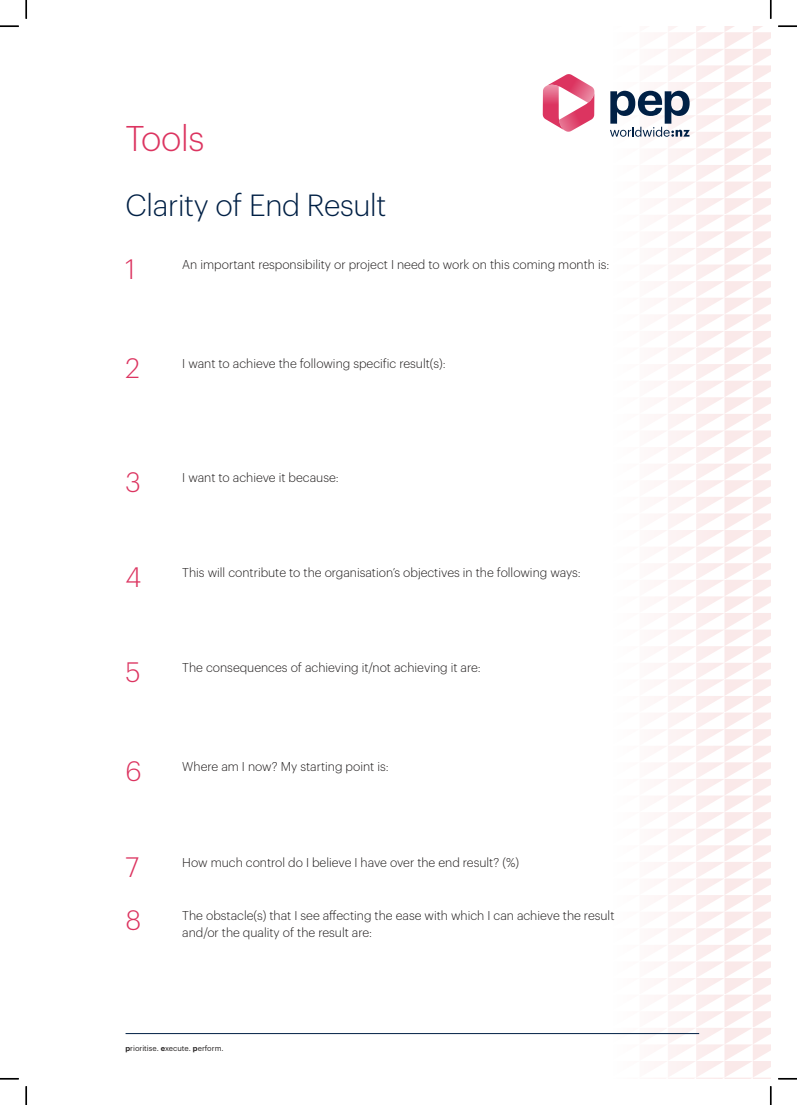
<style>
.page{position:relative;width:797px;height:1105px;background:#fff}
.page>*{position:absolute;margin:0;border:0;box-sizing:border-box;transform-origin:0 0}
.t1{font:300 35px "Graphik";letter-spacing:-.01em;color:#dc3460}
.t2{font:300 30px "Graphik";letter-spacing:-.01em;color:#002045}
.t3{font:300 27.5px "Graphik";color:#dc3460}
.t4{font:300 12.5px/17.5px "Graphik";color:#221f1f}
.t5{font:7.5px "Graphik";color:#221f1f}
.s1{font-weight:600}
</style>
<div class="page">
<svg style="left:611px;top:26px;width:159px;height:1053px"></svg>
<hr style="left:125px;top:1033px;width:574px;height:1px;background:#002045">
<svg style="left:542px;top:74px;width:52px;height:58px"></svg>
<svg style="left:610px;top:91px;width:79px;height:46px"></svg>
<svg style="left:0;top:25px;width:19px;height:2px"></svg>
<svg style="left:778px;top:25px;width:19px;height:2px"></svg>
<svg style="left:0;top:1078px;width:19px;height:1px"></svg>
<svg style="left:778px;top:1078px;width:19px;height:1px"></svg>
<svg style="left:25px;top:0;width:2px;height:19px"></svg>
<svg style="left:25px;top:1086px;width:2px;height:19px"></svg>
<svg style="left:770px;top:0;width:1px;height:19px"></svg>
<svg style="left:770px;top:1086px;width:1px;height:19px"></svg>
<h1 class="t1" style="left:126px;top:123px;width:80px">Tools</h1>
<h2 class="t2" style="left:126px;top:193px;width:262px">Clarity of End Result</h2>
<h3 class="t3" style="left:126px;top:258px;width:11px">1</h3>
<p class="t4" style="left:182px;top:257px;width:428px">An important responsibility or project I need to work on this coming month is:</p>
<h3 class="t3" style="left:126px;top:357px;width:16px">2</h3>
<p class="t4" style="left:182px;top:356px;width:265px">I want to achieve the following specific result(s):</p>
<h3 class="t3" style="left:126px;top:470px;width:17px">3</h3>
<p class="t4" style="left:182px;top:469px;width:158px">I want to achieve it because:</p>
<h3 class="t3" style="left:126px;top:566px;width:18px">4</h3>
<p class="t4" style="left:182px;top:565px;width:400px">This will contribute to the organisation’s objectives in the following ways:</p>
<h3 class="t3" style="left:126px;top:661px;width:17px">5</h3>
<p class="t4" style="left:182px;top:660px;width:300px">The consequences of achieving it/not achieving it are:</p>
<h3 class="t3" style="left:126px;top:760px;width:18px">6</h3>
<p class="t4" style="left:182px;top:759px;width:208px">Where am I now? My starting point is:</p>
<h3 class="t3" style="left:126px;top:856px;width:15px">7</h3>
<p class="t4" style="left:182px;top:854px;width:338px">How much control do I believe I have over the end result? (%)</p>
<h3 class="t3" style="left:126px;top:908px;width:17px">8</h3>
<p class="t4" style="left:182px;top:907px;width:434px">The obstacle(s) that I see affecting the ease with which I can achieve the result and/or the quality of the result are:</p>
<p class="t5" style="left:125px;top:1044px;width:100px"><span class="s1">p</span>rioritise. <span class="s1">e</span>xecute. <span class="s1">p</span>erform.</p>
</div>
